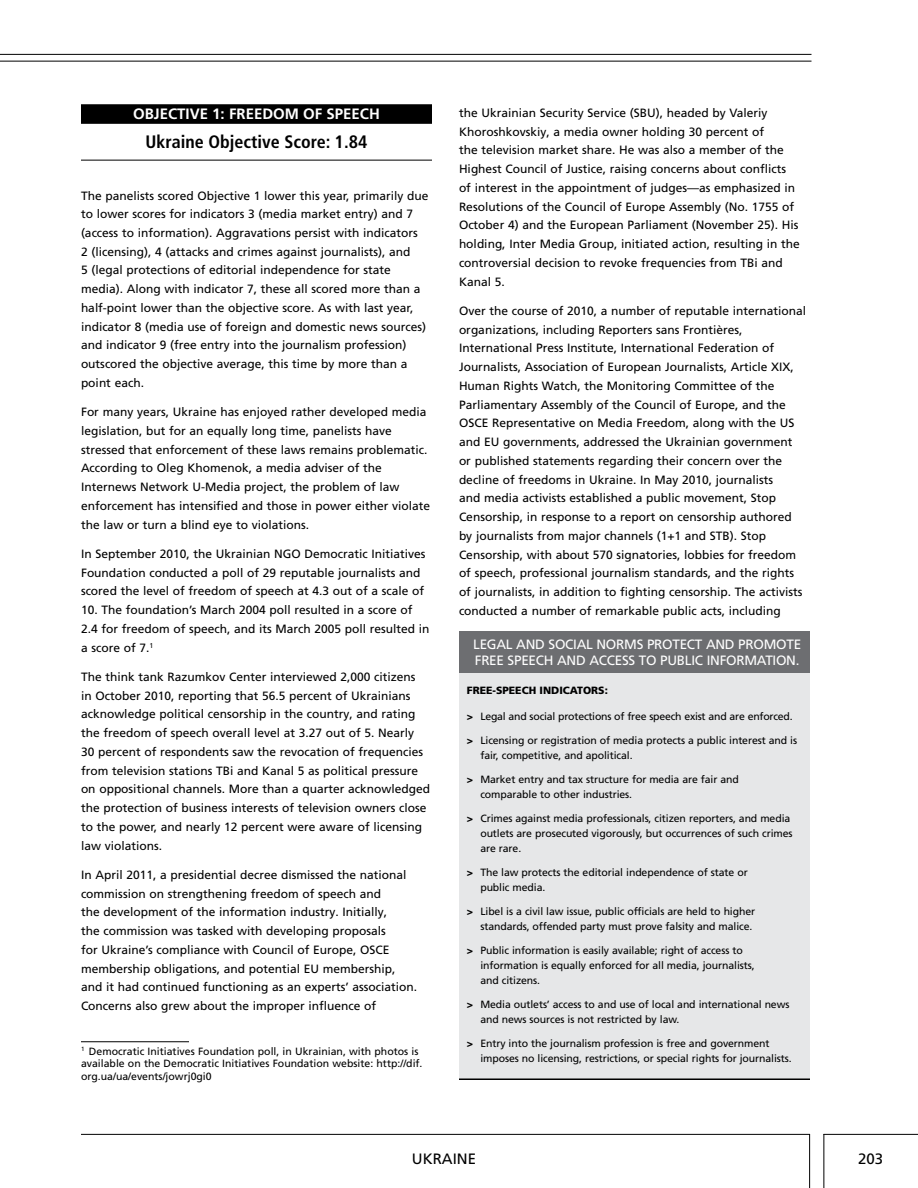
<style>
.page{position:relative;width:918px;height:1188px;background:#fff}
.page>*{position:absolute;margin:0;border:0;box-sizing:border-box;transform-origin:0 0}
.t1{font:700 condensed 18px "Frutiger LT Std";color:#000}
.t2{font:700 15px "Frutiger LT Pro";color:#fff}
.t3{font:15px "Frutiger LT Pro";color:#000}
.t4{font:13.5px/16.5px "Frutiger LT Std";letter-spacing:-.02em;color:#fff}
.t5{font:12px/18.8px "Frutiger LT Pro";color:#000}
.t6{font:10.5px/15px "Frutiger LT Std";letter-spacing:-.01em;color:#000}
.t7{font:10.5px/12.8px "Frutiger LT Pro";color:#000}
.t8{font:900 10.5px "Frutiger LT Std";color:#000}
.s1{font-weight:900}
</style>
<div class="page">
<hr style="left:81px;top:1134px;width:729px;height:1px;background:#000">
<hr style="left:809px;top:1134px;width:1px;height:54px;background:#000">
<hr style="left:823px;top:1134px;width:1px;height:54px;background:#000">
<hr style="left:823px;top:1134px;width:95px;height:1px;background:#000">
<hr style="left:0;top:61px;width:812px;height:1px;background:#000">
<hr style="left:0;top:54px;width:812px;height:1px;background:#000">
<div style="left:81px;top:104px;width:351px;height:15px;background:#000"></div>
<div style="left:81px;top:119px;width:351px;height:5px;background:#000"></div>
<hr style="left:81px;top:160px;width:351px;height:1px;background:#000">
<hr style="left:81px;top:1041px;width:108px;height:1px;background:#000">
<div style="left:459px;top:665px;width:351px;height:414px;background:#e6e7e8"></div>
<div style="left:459px;top:631px;width:351px;height:42px;background:#6d6e71"></div>
<hr style="left:459px;top:1078px;width:351px;height:2px;background:#000">
<p class="t2" style="left:133px;top:105px;width:21px">OBJECTIVE</p>
<p class="t2" style="left:212px;top:105px;width:35px">1: FREEDO</p>
<p class="t2" style="left:285px;top:105px;width:60px">M OF SPEEC</p>
<p class="t2" style="left:369px;top:105px;width:12px">H</p>
<h1 class="t1" style="left:146px;top:131px;width:223px">Ukraine Objective Score: 1.84</h1>
<p class="t5" style="left:81px;top:186px;width:349px">The panelists scored Objective 1 lower this year, primarily due to lower scores for indicators 3 (media market entry) and 7 (access to information). Aggravations persist with indicators<br>2 (licensing), 4 (attacks and crimes against journalists), and<br>5 (legal protections of editorial independence for state media). Along with indicator 7, these all scored more than a half-point lower than the objective score. As with last year, indicator 8 (media use of foreign and domestic news sources) and indicator 9 (free entry into the journalism profession) outscored the objective average, this time by more than a point each.</p>
<p class="t5" style="left:81px;top:403px;width:351px">For many years, Ukraine has enjoyed rather developed media legislation, but for an equally long time, panelists have stressed that enforcement of these laws remains problematic.<br>According to Oleg Khomenok, a media adviser of the Internews Network U-Media project, the problem of law enforcement has intensified and those in power either violate the law or turn a blind eye to violations.</p>
<p class="t5" style="left:81px;top:544px;width:346px">In September 2010, the Ukrainian NGO Democratic Initiatives<br>Foundation conducted a poll of 29 reputable journalists and scored the level of freedom of speech at 4.3 out of a scale of</p>
<p class="t5" style="left:81px;top:601px;width:350px">10. The foundation’s March 2004 poll resulted in a score of<br>2.4 for freedom of speech, and its March 2005 poll resulted in a score of 7.<sup>1</sup></p>
<p class="t5" style="left:81px;top:668px;width:351px">The think tank Razumkov Center interviewed 2,000 citizens<br>in October 2010, reporting that 56.5 percent of Ukrainians acknowledge political censorship in the country, and rating the freedom of speech overall level at 3.27 out of 5. Nearly 30 percent of respondents saw the revocation of frequencies from television stations TBi and Kanal 5 as political pressure on oppositional channels. More than a quarter acknowledged the protection of business interests of television owners close to the power, and nearly 12 percent were aware of licensing law violations.</p>
<p class="t5" style="left:81px;top:865px;width:338px">In April 2011, a presidential decree dismissed the national commission on strengthening freedom of speech and<br>the development of the information industry. Initially,<br>the commission was tasked with developing proposals<br>for Ukraine’s compliance with Council of Europe, OSCE membership obligations, and potential EU membership, and it had continued functioning as an experts’ association.<br>Concerns also grew about the improper influence of</p>
<p class="t7" style="left:81px;top:1045px;width:343px"><sup>1</sup> Democratic Initiatives Foundation poll, in Ukrainian, with photos is available on the Democratic Initiatives Foundation website: http://dif. org.ua/ua/events/jowrj0gi0</p>
<p class="t5" style="left:459px;top:104px;width:342px">the Ukrainian Security Service (SBU), headed by Valeriy Khoroshkovskiy, a media owner holding 30 percent of<br>the television market share. He was also a member of the Highest Council of Justice, raising concerns about conflicts of interest in the appointment of judges—as emphasized in Resolutions of the Council of Europe Assembly (No. 1755 of October 4) and the European Parliament (November 25). His holding, Inter Media Group, initiated action, resulting in the controversial decision to revoke frequencies from TBi and Kanal 5.</p>
<p class="t5" style="left:459px;top:301px;width:349px">Over the course of 2010, a number of reputable international organizations, including Reporters sans Frontières, International Press Institute, International Federation of Journalists, Association of European Journalists, Article XIX, Human Rights Watch, the Monitoring Committee of the Parliamentary Assembly of the Council of Europe, and the OSCE Representative on Media Freedom, along with the US and EU governments, addressed the Ukrainian government or published statements regarding their concern over the decline of freedoms in Ukraine. In May 2010, journalists<br>and media activists established a public movement, Stop Censorship, in response to a report on censorship authored by journalists from major channels (1+1 and STB). Stop Censorship, with about 570 signatories, lobbies for freedom of speech, professional journalism standards, and the rights of journalists, in addition to fighting censorship. The activists conducted a number of remarkable public acts, including</p>
<p class="t4" style="left:473px;top:636px;width:329px">Legal and social norms protect and promote free speech and access to public information.</p>
<p class="t8" style="left:467px;top:684px;width:143px">FREE-SPEECH INDICATORS:</p>
<p class="t6" style="left:467px;top:709px;width:327px"><span class="s1">&gt;</span> Legal and social protections of free speech exist and are enforced.</p>
<p class="t6" style="left:480px;top:733px;width:318px;text-indent:-14px"><span class="s1">&gt;</span> Licensing or registration of media protects a public interest and is fair, competitive, and apolitical.</p>
<p class="t6" style="left:480px;top:772px;width:260px;text-indent:-14px"><span class="s1">&gt;</span> Market entry and tax structure for media are fair and comparable to other industries.</p>
<p class="t6" style="left:480px;top:811px;width:314px;text-indent:-14px"><span class="s1">&gt;</span> Crimes against media professionals, citizen reporters, and media outlets are prosecuted vigorously, but occurrences of such crimes are rare.</p>
<p class="t6" style="left:480px;top:865px;width:269px;text-indent:-14px"><span class="s1">&gt;</span> The law protects the editorial independence of state or public media.</p>
<p class="t6" style="left:467px;top:904px;width:290px;text-align:right"><span class="s1">&gt;</span> Libel is a civil law issue, public officials are held to higher standards, offended party must prove falsity and malice.</p>
<p class="t6" style="left:480px;top:943px;width:276px;text-indent:-14px"><span class="s1">&gt;</span> Public information is easily available; right of access to information is equally enforced for all media, journalists, and citizens.</p>
<p class="t6" style="left:480px;top:997px;width:311px;text-indent:-14px"><span class="s1">&gt;</span> Media outlets’ access to and use of local and international news and news sources is not restricted by law.</p>
<p class="t6" style="left:480px;top:1036px;width:313px;text-indent:-14px"><span class="s1">&gt;</span> E ntry into the journalism profession is free and government imposes no licensing, restrictions, or special rights for journalists.</p>
<p class="t3" style="left:412px;top:1150px;width:40px">Ukraine</p>
<p class="t3" style="left:858px;top:1150px;width:27px">203</p>
</div>
